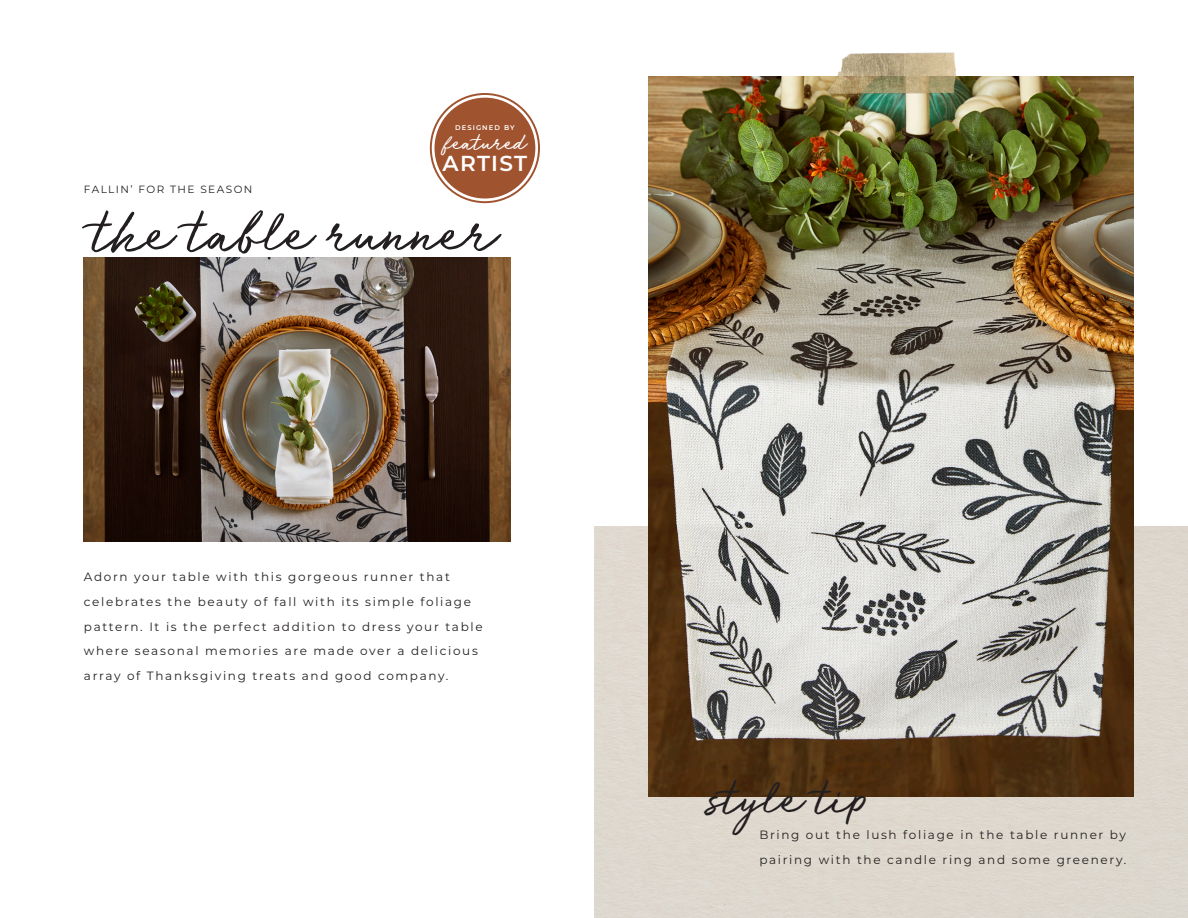
<style>
.page{position:relative;width:1188px;height:918px;background:#fff}
.page>*{position:absolute;margin:0;border:0;box-sizing:border-box;transform-origin:0 0}
.t1{font:60px "Run Wild";color:#231f20}
.t2{font:49.5px "Run Wild";color:#231f20}
.right{font:23.25px "Run Wild";color:#fff}
.right-2{font:600 21.6px "Montserrat";letter-spacing:.06em;color:#fff}
.right-3{font:12px/24.8px "Montserrat";letter-spacing:.14em;color:#231f20}
.t3{font:10.5px "Montserrat";letter-spacing:.14em;color:#231f20}
.right-4{font:600 6.75px "Montserrat";letter-spacing:.16em;color:#fff}
</style>
<div class="page">
<div style="left:435px;top:98px;width:100px;height:101px;background:#a0532f;border-radius:50%"></div>
<div style="left:430px;top:93px;width:110px;height:110px;border:2px solid #a0532f;border-radius:50%"></div>
<img style="left:84px;top:257px;width:426px;height:284px">
<div style="left:594px;top:526px;width:594px;height:392px;background:#ded8cd"></div>
<img style="left:648px;top:76px;width:486px;height:720px">
<img style="left:803px;top:52px;width:176px;height:50px">
<p class="t3" style="left:84px;top:183px;width:170px">FALLIN’ FOR THE SEASON</p>
<p class="right-4" style="left:455px;top:123px;width:61px">DESIGNED BY</p>
<p class="right" style="left:444px;top:127px;width:83px">featured</p>
<p class="right-2" style="left:443px;top:148px;width:86px">ARTIST</p>
<p class="t1" style="left:91px;top:192px;width:404px">the table runner</p>
<p class="right-3" style="left:84px;top:564px;width:400px">Adorn your table with this gorgeous runner that celebrates the beauty of fall with its simple foliage pattern. It is the perfect addition to dress your table where seasonal memories are made over a delicious array of Thanksgiving treats and good company.</p>
<p class="t2" style="left:705px;top:764px;width:163px">style tip</p>
<p class="right-3" style="left:759px;top:822px;width:369px">Bring out the lush foliage in the table runner by pairing with the candle ring and some greenery.</p>
</div>
